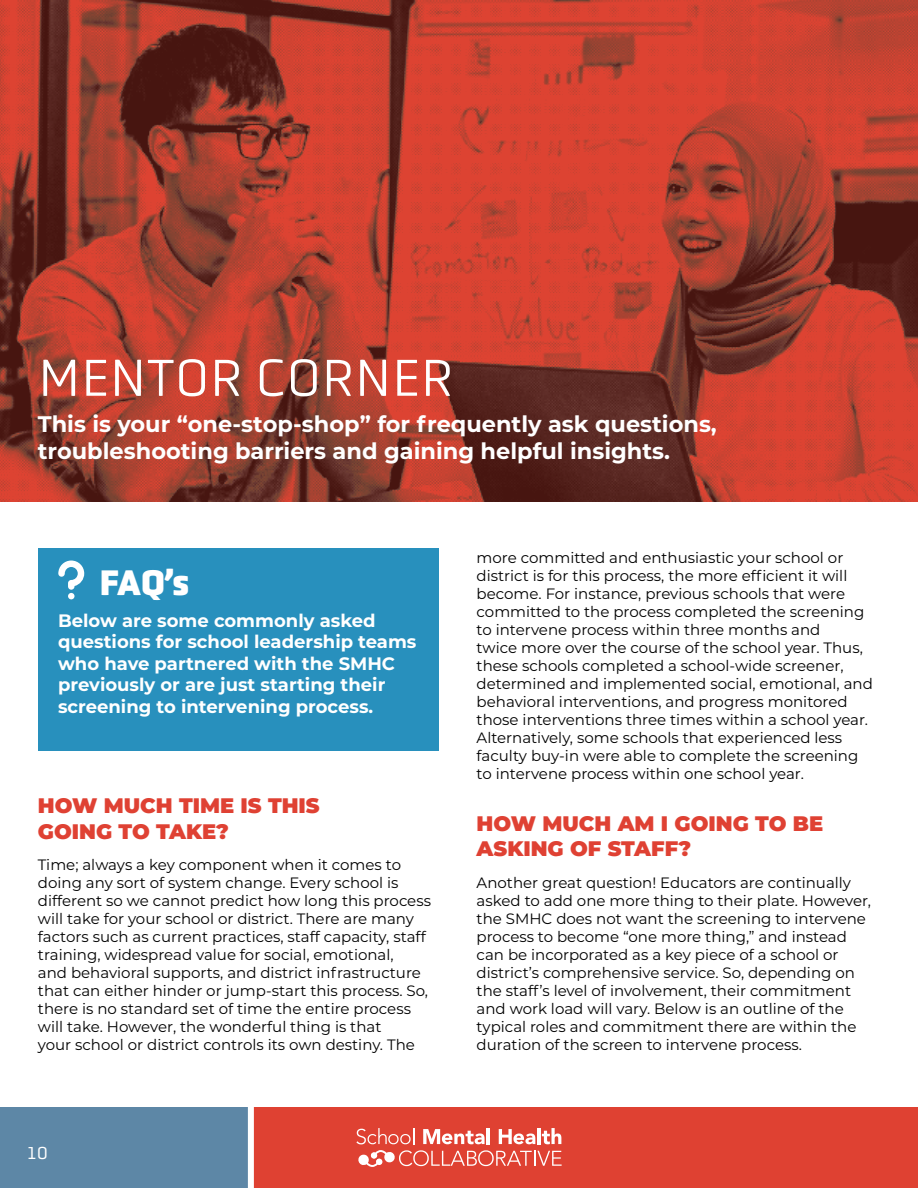
<style>
.page{position:relative;width:918px;height:1188px;background:#fff}
.page>*{position:absolute;margin:0;border:0;box-sizing:border-box;transform-origin:0 0}
.t1{font:300 54px "Obvia";letter-spacing:.015em;color:#fff}
.t2{font:900 36px "Obvia";color:#fff}
.t3{font:700 22.5px/27px "Montserrat";color:#fff}
.t4{font:900 21px/25.2px "Montserrat";color:#df4133}
.t5{font:700 18px/21.6px "Montserrat";color:#fff}
.t6{font:18px "Obvia";color:#fff}
.t7{font:15px/18px "Montserrat";color:#000}
</style>
<div class="page">
<svg style="left:0;top:0;width:918px;height:501px;background:#ac3c2d"></svg>
<div style="left:0;top:1107px;width:918px;height:81px;background:#df4132"></div>
<div style="left:0;top:1107px;width:251px;height:81px;background:#5d87a6"></div>
<svg style="left:356px;top:1128px;width:58px;height:16px"></svg>
<svg style="left:423px;top:1129px;width:62px;height:15px"></svg>
<hr style="left:487px;top:1128px;width:3px;height:16px;background:#fff">
<svg style="left:499px;top:1129px;width:36px;height:15px"></svg>
<hr style="left:537px;top:1128px;width:4px;height:16px;background:#fff">
<svg style="left:542px;top:1128px;width:19px;height:16px"></svg>
<svg style="left:358px;top:1150px;width:204px;height:17px"></svg>
<div style="left:248px;top:1107px;width:6px;height:81px;background:#fff"></div>
<div style="left:38px;top:548px;width:400px;height:203px;background:#2890bd"></div>
<svg style="left:58px;top:561px;width:26px;height:38px"></svg>
<h1 class="t1" style="left:38px;top:347px;width:417px">MENTOR CORNER</h1>
<h3 class="t3" style="left:38px;top:410px;width:681px">This is your “one-stop-shop” for frequently ask questions, troubleshooting barriers and gaining helpful insights.</h3>
<h2 class="t2" style="left:99px;top:561px;width:92px">FAQ’s</h2>
<p class="t5" style="left:58px;top:609px;width:360px">Below are some commonly asked questions for school leadership teams who have partnered with the SMHC previously or are just starting their screening to intervening process.</p>
<h3 class="t4" style="left:38px;top:792px;width:283px">HOW MUCH TIME IS THIS<br>GOING TO TAKE?</h3>
<p class="t7" style="left:38px;top:855px;width:395px">Time; always a key component when it comes to doing any sort of system change. Every school is different so we cannot predict how long this process will take for your school or district. There are many factors such as current practices, staff capacity, staff training, widespread value for social, emotional,<br>and behavioral supports, and district infrastructure that can either hinder or jump-start this process. So, there is no standard set of time the entire process will take. However, the wonderful thing is that<br>your school or district controls its own destiny. The</p>
<p class="t6" style="left:27px;top:1143px;width:23px">10</p>
<p class="t7" style="left:477px;top:548px;width:398px">more committed and enthusiastic your school or district is for this process, the more efficient it will become. For instance, previous schools that were committed to the process completed the screening to intervene process within three months and<br>twice more over the course of the school year. Thus, these schools completed a school-wide screener, determined and implemented social, emotional, and behavioral interventions, and progress monitored those interventions three times within a school year.<br>Alternatively, some schools that experienced less faculty buy-in were able to complete the screening to intervene process within one school year.</p>
<h3 class="t4" style="left:477px;top:809px;width:348px">HOW MUCH AM I GOING TO BE<br>ASKING OF STAFF?</h3>
<p class="t7" style="left:477px;top:873px;width:396px">Another great question! Educators are continually asked to add one more thing to their plate. However, the SMHC does not want the screening to intervene process to become “one more thing,” and instead can be incorporated as a key piece of a school or district’s comprehensive service. So, depending on the staff’s level of involvement, their commitment and work load will vary. Below is an outline of the typical roles and commitment there are within the duration of the screen to intervene process.</p>
</div>
